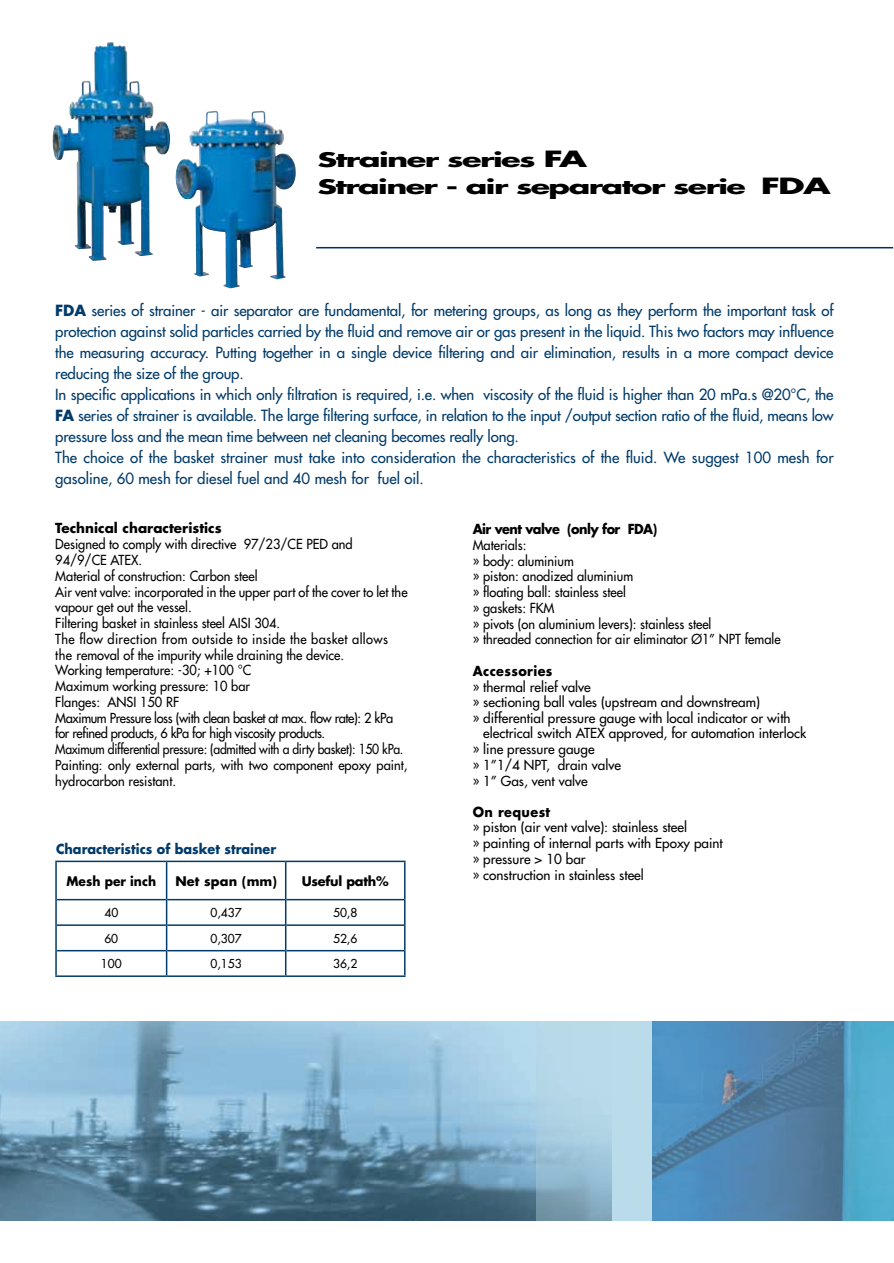
<style>
.page{position:relative;width:894px;height:1263px;background:#fff}
.page>*{position:absolute;margin:0;border:0;box-sizing:border-box;transform-origin:0 0}
.t1{font:700 19.5px/27px "Futura Std";letter-spacing:-.05em;color:#000;scale:1.65 1}
.t2{font:15px/21px "Futura";letter-spacing:-.01em;color:#003b6a}
.t3{font:13.5px/15.8px "Futura";color:#000;scale:.95 1}
.t4{font:13.5px "Futura";color:#000}
.t5{font:700 13.5px "Futura Std";color:#003b6a;scale:.95 1}
.t6{font:700 13.5px "Futura Std";letter-spacing:-.04em;color:#000;scale:.95 1}
.t7{font:700 13.5px "Futura Std";color:#000}
.t8{font:700 13.5px "Futura Std";letter-spacing:.03em;color:#000;scale:.95 1}
.t9{font:700 12.9px "Futura Std";color:#000;scale:.95 1}
.t10{font:700 12.9px "Futura Std";color:#000}
.t11{font:700 12.9px "Futura Std";letter-spacing:-.02em;color:#000}
.t12{font:12px "Futura";color:#000}
.s1{font-size:21.75px}
.s2{font-family:"Futura Std";font-weight:700}
</style>
<div class="page">
<svg style="left:0;top:1021px;width:894px;height:199px;background:#74a1bd"></svg>
<img style="left:176px;top:111px;width:120px;height:177px">
<img style="left:53px;top:42px;width:100px;height:219px">
<hr style="left:316px;top:247px;width:577px;height:1px;background:#002f64">
<svg style="left:56px;top:860px;width:349px;height:115px"></svg>
<hr style="left:57px;top:899px;width:109px;height:1px;background:#003b6a">
<hr style="left:167px;top:899px;width:118px;height:1px;background:#003b6a">
<hr style="left:286px;top:899px;width:118px;height:1px;background:#003b6a">
<hr style="left:57px;top:924px;width:109px;height:2px;background:#003b6a">
<hr style="left:167px;top:924px;width:118px;height:2px;background:#003b6a">
<hr style="left:286px;top:924px;width:118px;height:2px;background:#003b6a">
<hr style="left:57px;top:950px;width:109px;height:1px;background:#003b6a">
<hr style="left:167px;top:950px;width:118px;height:1px;background:#003b6a">
<hr style="left:286px;top:950px;width:118px;height:1px;background:#003b6a">
<hr style="left:55px;top:975px;width:112px;height:2px;background:#003b6a">
<hr style="left:167px;top:975px;width:119px;height:2px;background:#003b6a">
<hr style="left:286px;top:975px;width:119px;height:2px;background:#003b6a">
<hr style="left:55px;top:862px;width:2px;height:38px;background:#003b6a">
<hr style="left:166px;top:862px;width:1px;height:38px;background:#003b6a">
<hr style="left:285px;top:862px;width:1px;height:38px;background:#003b6a">
<hr style="left:404px;top:862px;width:1px;height:38px;background:#003b6a">
<hr style="left:55px;top:900px;width:2px;height:25px;background:#003b6a">
<hr style="left:55px;top:925px;width:2px;height:26px;background:#003b6a">
<hr style="left:55px;top:951px;width:2px;height:24px;background:#003b6a">
<svg style="left:166px;top:900px;width:1px;height:75px"></svg>
<svg style="left:285px;top:900px;width:1px;height:75px"></svg>
<svg style="left:404px;top:900px;width:1px;height:75px"></svg>
<hr style="left:55px;top:861px;width:112px;height:1px;background:#003b6a">
<hr style="left:167px;top:861px;width:119px;height:1px;background:#003b6a">
<hr style="left:286px;top:861px;width:119px;height:1px;background:#003b6a">
<h1 class="t1" style="left:317px;top:146px;width:312px">Strainer series <span class="s1">FA<br></span>Strainer - air separator serie <span class="s1">FDA</span></h1>
<p class="t2" style="left:55px;top:300px;width:780px"><span class="s2">FDA</span> series of strainer - air separator are fundamental, for metering groups, as long as they perform the important task of protection against solid particles carried by the fluid and remove air or gas present in the liquid. This two factors may influence the measuring accuracy. Putting together in a single device filtering and air elimination, results in a more compact device reducing the size of the group.<br>In specific applications in which only filtration is required, i.e. when viscosity of the fluid is higher than 20 mPa.s @20°C, the <span class="s2">FA</span> series of strainer is available. The large filtering surface, in relation to the input /output section ratio of the fluid, means low pressure loss and the mean time between net cleaning becomes really long.<br>The choice of the basket strainer must take into consideration the characteristics of the fluid. We suggest 100 mesh for gasoline, 60 mesh for diesel fuel and 40 mesh for fuel oil.</p>
<p class="t7" style="left:55px;top:519px;width:168px">Technical characteristics</p>
<p class="t3" style="left:55px;top:536px;width:372px">Designed to comply with directive 97/23/CE PED and<br>94/9/CE ATEX.<br>Material of construction: Carbon steel<br>Air vent valve: incorporated in the upper part of the cover to let the vapour get out the vessel.<br>Filtering basket in stainless steel AISI 304.<br>The flow direction from outside to inside the basket allows the removal of the impurity while draining the device.<br>Working temperature: -30; +100 °C<br>Maximum working pressure: 10 bar<br>Flanges: ANSI 150 RF<br>Maximum Pressure loss (with clean basket at max. flow rate): 2 kPa for refined products, 6 kPa for high viscosity products.<br>Maximum differential pressure: (admitted with a dirty basket): 150 kPa.<br>Painting: only external parts, with two component epoxy paint, hydrocarbon resistant.</p>
<p class="t5" style="left:56px;top:840px;width:233px">Characteristics of basket strainer</p>
<p class="t9" style="left:67px;top:872px;width:96px">Mesh per inch</p>
<p class="t10" style="left:175px;top:872px;width:103px">Net span (mm)</p>
<p class="t11" style="left:302px;top:872px;width:88px">Useful path%</p>
<p class="t12" style="left:104px;top:905px;width:15px">40</p>
<p class="t12" style="left:210px;top:905px;width:33px">0,437</p>
<p class="t12" style="left:333px;top:905px;width:26px">50,8</p>
<p class="t12" style="left:104px;top:930px;width:15px">60</p>
<p class="t12" style="left:210px;top:930px;width:33px">0,307</p>
<p class="t12" style="left:333px;top:930px;width:26px">52,6</p>
<p class="t12" style="left:101px;top:956px;width:23px">100</p>
<p class="t12" style="left:210px;top:956px;width:33px">0,153</p>
<p class="t12" style="left:333px;top:956px;width:26px">36,2</p>
<p class="t6" style="left:473px;top:520px;width:196px">Air vent valve (only for FDA)</p>
<p class="t3" style="left:473px;top:537px;width:326px">Materials:<br>» body: aluminium<br>» piston: anodized aluminium<br>» floating ball: stainless steel<br>» gaskets: FKM<br>» pivots (on aluminium levers): stainless steel<br>» threaded connection for air eliminator Ø1” NPT female</p>
<p class="t8" style="left:473px;top:662px;width:86px">Accessories</p>
<p class="t3" style="left:473px;top:679px;width:126px">» thermal relief valve</p>
<p class="t3" style="left:473px;top:694px;width:304px">» sectioning ball vales (upstream and downstream)</p>
<p class="t3" style="left:473px;top:710px;width:336px">» differential pressure gauge with local indicator or with</p>
<p class="t4" style="left:483px;top:725px;width:324px">electrical switch ATEX approved, for automation interlock</p>
<p class="t3" style="left:473px;top:741px;width:130px">» line pressure gauge</p>
<p class="t3" style="left:473px;top:757px;width:158px">» 1”1/4 NPT, drain valve</p>
<p class="t3" style="left:473px;top:773px;width:123px">» 1” Gas, vent valve</p>
<p class="t8" style="left:473px;top:803px;width:83px">On request</p>
<p class="t3" style="left:473px;top:819px;width:265px">» piston (air vent valve): stainless steel<br>» painting of internal parts with Epoxy paint » pressure &gt; 10 bar<br>» construction in stainless steel</p>
</div>
